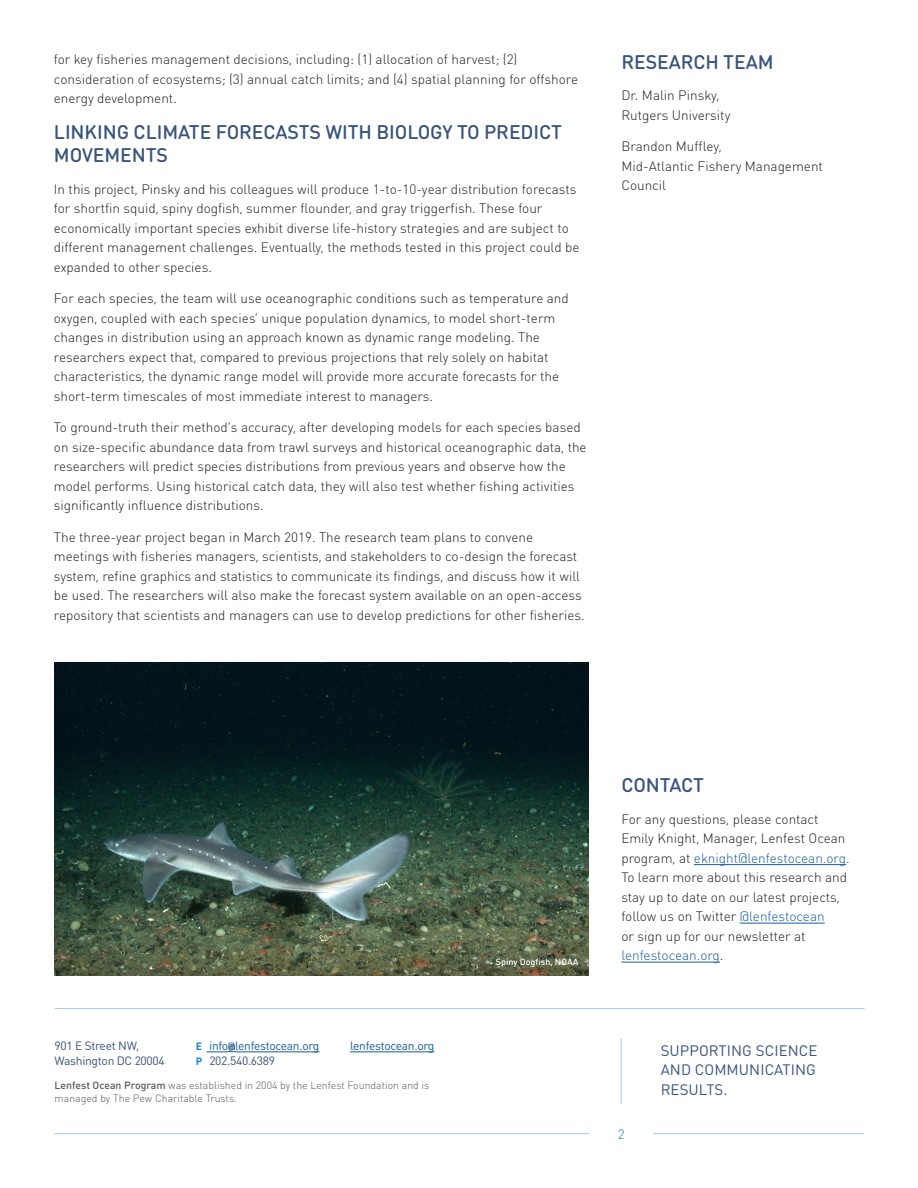
<style>
.page{position:relative;width:918px;height:1188px;background:#fff}
.page>*{position:absolute;margin:0;border:0;box-sizing:border-box;transform-origin:0 0}
.Body{font:500 19.5px/23.4px "DIN Round OT";letter-spacing:-.005em;color:#39547a}
.Tagline{font:15px/19.5px "DIN Round OT";letter-spacing:.005em;color:#39547a;text-align:justify}
.Body-2{font:300 13.5px/19.5px "DIN Round OT";color:#231f20}
.t1{font:300 13.5px "DIN Round OT";color:#1c83cf}
.Footer_Blue_Text{font:12px "DIN Round OT";letter-spacing:-.025em;color:#39547a}
.t2{font:12px "DIN Round OT";letter-spacing:-.025em;color:#175d9e}
.Footer_Text{font:300 10.5px/13.5px "DIN Round OT";color:#57585a}
.Photo_Credit{font:500 9px "DIN Round OT";color:#fff}
.s1{color:#175d9e}
.s2{font-weight:700;font-size:10.5px;color:#1c83cf}
.s3{font-size:10.5px}
.s4{font-weight:500}
</style>
<div class="page">
<hr style="left:54px;top:1133px;width:535px;height:1px;background:#a2c7f4">
<hr style="left:654px;top:1133px;width:210px;height:1px;background:#a2c7f4">
<hr style="left:55px;top:1008px;width:809px;height:1px;background:#a2c7f4">
<hr style="left:235px;top:1052px;width:84px;height:1px;background:#175d9e">
<svg style="left:207px;top:1044px;width:28px;height:9px"></svg>
<hr style="left:350px;top:1052px;width:84px;height:1px;background:#175d9e">
<hr style="left:621px;top:1039px;width:1px;height:65px;background:#a2c7f4">
<hr style="left:694px;top:864px;width:152px;height:1px;background:#175d9e">
<hr style="left:740px;top:923px;width:85px;height:1px;background:#175d9e">
<hr style="left:621px;top:962px;width:99px;height:1px;background:#175d9e">
<img style="left:55px;top:662px;width:534px;height:314px">
<p class="Body-2" style="left:54px;top:50px;width:526px">for key fisheries management decisions, including: (1) allocation of harvest; (2) consideration of ecosystems; (3) annual catch limits; and (4) spatial planning for offshore energy development.</p>
<p class="Body" style="left:54px;top:120px;width:509px">LINKING CLIMATE FORECASTS WITH BIOLOGY TO PREDICT<br>MOVEMENTS</p>
<p class="Body-2" style="left:54px;top:179px;width:527px">In this project, Pinsky and his colleagues will produce 1-to-10-year distribution forecasts for shortfin squid, spiny dogfish, summer flounder, and gray triggerfish. These four economically important species exhibit diverse life-history strategies and are subject to different management challenges. Eventually, the methods tested in this project could be expanded to other species.</p>
<p class="Body-2" style="left:54px;top:288px;width:516px">For each species, the team will use oceanographic conditions such as temperature and oxygen, coupled with each species’ unique population dynamics, to model short-term changes in distribution using an approach known as dynamic range modeling. The researchers expect that, compared to previous projections that rely solely on habitat characteristics, the dynamic range model will provide more accurate forecasts for the short-term timescales of most immediate interest to managers.</p>
<p class="Body-2" style="left:54px;top:417px;width:534px">To ground-truth their method’s accuracy, after developing models for each species based on size-specific abundance data from trawl surveys and historical oceanographic data, the researchers will predict species distributions from previous years and observe how the model performs. Using historical catch data, they will also test whether fishing activities significantly influence distributions.</p>
<p class="Body-2" style="left:54px;top:527px;width:532px">The three-year project began in March 2019. The research team plans to convene meetings with fisheries managers, scientists, and stakeholders to co-design the forecast system, refine graphics and statistics to communicate its findings, and discuss how it will be used. The researchers will also make the forecast system available on an open-access repository that scientists and managers can use to develop predictions for other fisheries.</p>
<p class="Body" style="left:621px;top:50px;width:154px">RESEARCH TEAM</p>
<p class="Body-2" style="left:621px;top:86px;width:111px">Dr. Malin Pinsky,<br>Rutgers University</p>
<p class="Body-2" style="left:621px;top:137px;width:203px">Brandon Muffley,<br>Mid-Atlantic Fishery Management<br>Council</p>
<p class="Photo_Credit" style="left:496px;top:956px;width:84px">Spiny Dogfish, NOAA</p>
<p class="Body" style="left:621px;top:773px;width:84px">CONTACT</p>
<p class="Body-2" style="left:621px;top:809px;width:230px">For any questions, please contact Emily Knight, Manager, Lenfest Ocean program, at <span class="s1">eknight@lenfestocean.org</span>.<br>To learn more about this research and stay up to date on our latest projects, follow us on Twitter <span class="s1">@lenfestocean<br></span>or sign up for our newsletter at <span class="s1">lenfestocean.org</span>.</p>
<p class="t2" style="left:196px;top:1038px;width:125px"><span class="s2">E</span> info<span class="s3">@</span>lenfestocean.org</p>
<p class="Footer_Blue_Text" style="left:196px;top:1053px;width:81px"><span class="s2">P</span> 202.540.6389</p>
<p class="Footer_Blue_Text" style="left:55px;top:1038px;width:86px">901 E Street NW,</p>
<p class="Footer_Blue_Text" style="left:55px;top:1053px;width:112px">Washington DC 20004</p>
<p class="t2" style="left:350px;top:1038px;width:86px">lenfestocean.org</p>
<p class="Tagline" style="left:661px;top:1040px;width:158px">SUPPORTING SCIENCE AND COMMUNICATING RESULTS.</p>
<p class="Footer_Text" style="left:55px;top:1078px;width:376px"><span class="s4">Lenfest Ocean Program</span> was established in 2004 by the Lenfest Foundation and is managed by The Pew Charitable Trusts.</p>
<p class="t1" style="left:618px;top:1126px;width:8px">2</p>
</div>
